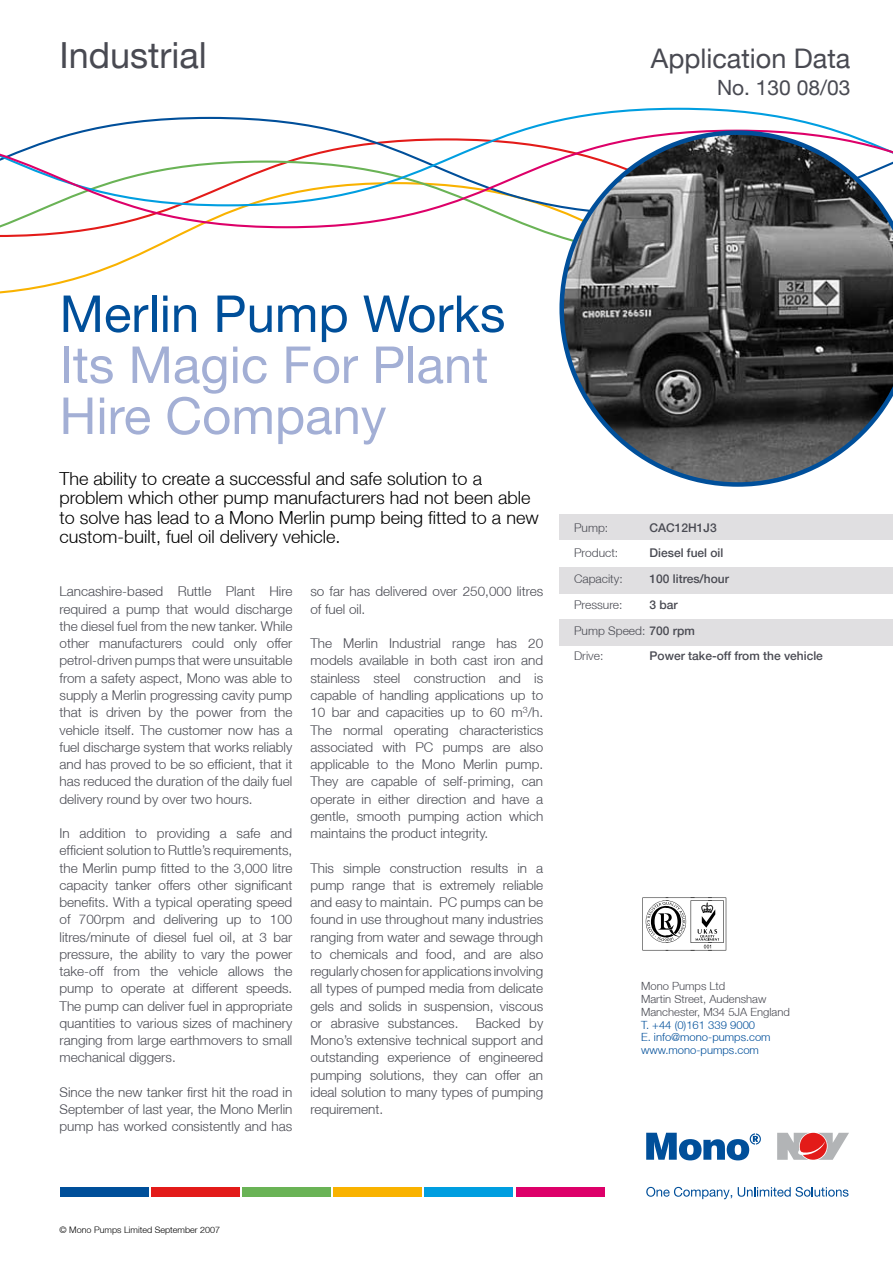
<style>
.page{position:relative;width:893px;height:1263px;background:#fff}
.page>*{position:absolute;margin:0;border:0;box-sizing:border-box;transform-origin:0 0}
.t1{font:57px "Mark 1";color:#000}
.t2{font:51px/51px "Helvetica Neue LT";color:#a3afd5}
.t3{font:51px "Helvetica Neue LT";color:#004f9a}
.t4{font:36px "Helvetica Neue LT";color:#494a52}
.t5{font:27px "Helvetica Neue LT";color:#494a52}
.t6{font:21px "Helvetica Neue LT";color:#494a52}
.t7{font:300 18px/19.5px "Helvetica Neue LT";color:#000}
.t8{font:300 13.5px/17.2px "Helvetica Neue LT";color:#494a52;text-align:justify}
.t9{font:500 12px "Helvetica Neue LT";color:#494a52}
.t10{font:300 12px/25.8px "Helvetica Neue LT";color:#494a52}
.t11{font:300 11.25px/12.8px "Helvetica Neue LT";color:#494a52}
.t12{font:300 11.25px/12.8px "Helvetica Neue LT";color:#004f9a}
.t13{font:300 9px "Helvetica Neue LT";color:#000}
.s1{font-weight:500}
</style>
<div class="page">
<div style="left:560px;top:619px;width:333px;height:26px;background:#e0dfe1"></div>
<div style="left:560px;top:567px;width:333px;height:27px;background:#e0dfe1"></div>
<div style="left:560px;top:514px;width:333px;height:26px;background:#e0dfe1"></div>
<svg style="left:0;top:229px;width:559px;height:31px"></svg>
<svg style="left:89px;top:108px;width:745px;height:21px"></svg>
<svg style="left:0;top:129px;width:837px;height:100px"></svg>
<svg style="left:559px;top:130px;width:334px;height:357px"></svg>
<div style="left:60px;top:1187px;width:88px;height:10px;background:#004f9a"></div>
<div style="left:151px;top:1187px;width:89px;height:10px;background:#e31b19"></div>
<div style="left:242px;top:1187px;width:89px;height:10px;background:#6ab356"></div>
<div style="left:333px;top:1187px;width:89px;height:10px;background:#f9b200"></div>
<div style="left:424px;top:1187px;width:89px;height:10px;background:#009ee0"></div>
<div style="left:516px;top:1187px;width:89px;height:10px;background:#dd0069"></div>
<svg style="left:777px;top:1133px;width:72px;height:27px"></svg>
<svg style="left:646px;top:1133px;width:115px;height:27px"></svg>
<svg style="left:646px;top:1187px;width:86px;height:12px"></svg>
<svg style="left:738px;top:1187px;width:110px;height:10px"></svg>
<h3 class="t4" style="left:60px;top:34px;width:149px">Industrial</h3>
<h3 class="t5" style="left:651px;top:42px;width:201px">Application Data</h3>
<h3 class="t6" style="left:717px;top:75px;width:135px">No. 130 08/03</h3>
<h2 class="t3" style="left:60px;top:283px;width:447px">Merlin Pump Works</h2>
<h2 class="t2" style="left:60px;top:339px;width:430px">Its Magic For Plant<br>Hire Company</h2>
<h3 class="t7" style="left:60px;top:468px;width:481px">The ability to create a successful and safe solution to a problem which other pump manufacturers had not been able to solve has lead to a Mono Merlin pump being fitted to a new custom-built, fuel oil delivery vehicle.</h3>
<p class="t8" style="left:60px;top:583px;width:234px">Lancashire-based Ruttle Plant Hire required a pump that would discharge the diesel fuel from the new tanker. While other manufacturers could only offer petrol-driven pumps that were unsuitable from a safety aspect, Mono was able to supply a Merlin progressing cavity pump that is driven by the power from the vehicle itself. The customer now has a fuel discharge system that works reliably and has proved to be so efficient, that it has reduced the duration of the daily fuel delivery round by over two hours.</p>
<p class="t8" style="left:60px;top:824px;width:234px">In addition to providing a safe and efficient solution to Ruttle’s requirements, the Merlin pump fitted to the 3,000 litre capacity tanker offers other significant benefits. With a typical operating speed of 700rpm and delivering up to 100 litres/minute of diesel fuel oil, at 3 bar pressure, the ability to vary the power take-off from the vehicle allows the pump to operate at different speeds.<br>The pump can deliver fuel in appropriate quantities to various sizes of machinery ranging from large earthmovers to small mechanical diggers.</p>
<p class="t8" style="left:60px;top:1083px;width:234px">Since the new tanker first hit the road in September of last year, the Mono Merlin pump has worked consistently and has</p>
<p class="t8" style="left:310px;top:583px;width:234px">so far has delivered over 250,000 litres of fuel oil.</p>
<p class="t8" style="left:310px;top:634px;width:234px">The Merlin Industrial range has 20 models available in both cast iron and stainless steel construction and is capable of handling applications up to 10 bar and capacities up to 60 m<sup>3</sup>/h.<br>The normal operating characteristics associated with PC pumps are also applicable to the Mono Merlin pump.<br>They are capable of self-priming, can operate in either direction and have a gentle, smooth pumping action which maintains the product integrity.</p>
<p class="t8" style="left:310px;top:859px;width:234px">This simple construction results in a pump range that is extremely reliable and easy to maintain. PC pumps can be found in use throughout many industries ranging from water and sewage through to chemicals and food, and are also regularly chosen for applications involving all types of pumped media from delicate gels and solids in suspension, viscous or abrasive substances.</p>
<p class="t8" style="left:310px;top:1014px;width:234px;text-indent:166px">Backed by Mono’s extensive technical support and outstanding experience of engineered pumping solutions, they can offer an ideal solution to many types of pumping requirement.</p>
<p class="t9" style="left:649px;top:520px;width:69px">CAC12H1J3</p>
<p class="t9" style="left:649px;top:546px;width:75px">Diesel fuel oil</p>
<p class="t9" style="left:649px;top:572px;width:81px">100 litres/hour</p>
<p class="t9" style="left:649px;top:597px;width:30px">3 bar</p>
<p class="t10" style="left:574px;top:617px;width:122px">Pump Speed: <span class="s1">700 rpm</span></p>
<p class="t9" style="left:649px;top:649px;width:175px">Power take-off from the vehicle</p>
<p class="t10" style="left:574px;top:514px;width:50px">Pump:<br>Product:<br>Capacity:<br>Pressure:</p>
<p class="t10" style="left:574px;top:643px;width:31px">Drive:</p>
<h1 class="t1" style="left:642px;top:897px;width:86px">ABCDEF</h1>
<p class="t11" style="left:641px;top:980px;width:150px">Mono Pumps Ltd<br>Martin Street, Audenshaw<br>Manchester, M34 5JA England</p>
<p class="t12" style="left:641px;top:1018px;width:131px">T. +44 (0)161 339 9000<br>E. info@mono-pumps.com www.mono-pumps.com</p>
<p class="t13" style="left:60px;top:1224px;width:162px">© Mono Pumps Limited September 2007</p>
</div>
